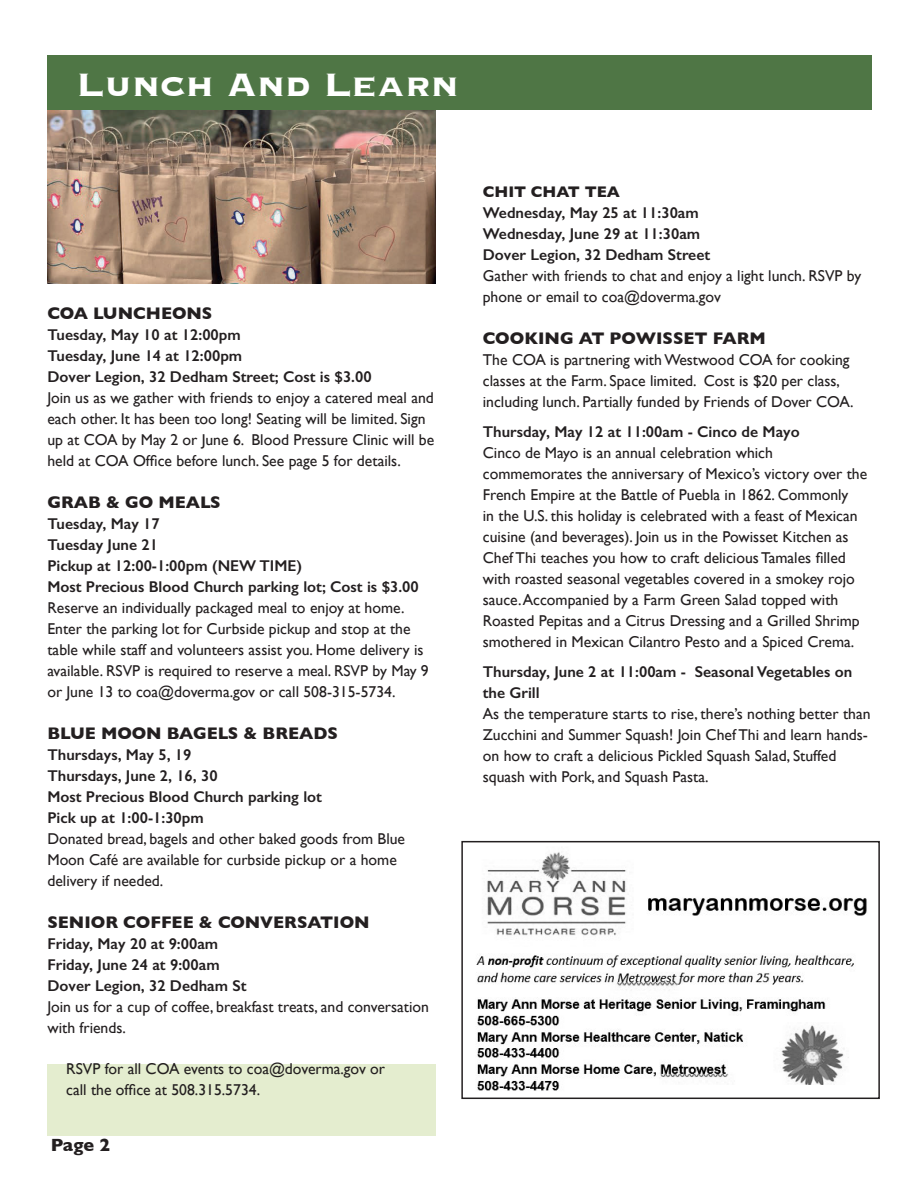
<style>
.page{position:relative;width:918px;height:1188px;background:#fff}
.page>*{position:absolute;margin:0;border:0;box-sizing:border-box;transform-origin:0 0}
.t1{font:700 42px "Copperplate";color:#fff}
.t2{font:700 18px "Gill Sans";color:#231f20}
.t3{font:700 17.1px "Gill Sans";color:#231f20}
.t4{font:15.75px/21px "Gill Sans";color:#231f20}
.s1{font-weight:600}
.s2{font-weight:700}
</style>
<div class="page">
<img style="left:47px;top:109px;width:389px;height:174px">
<div style="left:47px;top:1064px;width:389px;height:71px;background:#e4edcf"></div>
<div style="left:47px;top:55px;width:824px;height:54px;background:#4f7645"></div>
<img style="left:476px;top:852px;width:391px;height:239px">
<div style="left:461px;top:841px;width:419px;height:258px;border:2px solid #231f20"></div>
<p class="t1" style="left:76px;top:57px;width:384px">Lunch And Learn</p>
<p class="t3" style="left:47px;top:300px;width:166px">COA LUNCHEONS</p>
<p class="t4" style="left:47px;top:324px;width:388px"><span class="s1">Tuesday, May 10 at 12:00pm<br>Tuesday, June 14 at 12:00pm<br>Dover Legion, 32 Dedham Street; Cost is $3.00<br></span>Join us as we gather with friends to enjoy a catered meal and each other. It has been too long! Seating will be limited. Sign up at COA by May 2 or June 6. Blood Pressure Clinic will be held at COA Office before lunch. See page 5 for details.</p>
<p class="t3" style="left:47px;top:489px;width:175px">GRAB &amp; GO MEALS</p>
<p class="t4" style="left:47px;top:513px;width:383px"><span class="s1">Tuesday, May 17<br>Tuesday June 21<br>Pickup at 12:00-1:00pm (NEW TIME)<br>Most Precious Blood Church parking lot; Cost is $3.00<br></span>Reserve an individually packaged meal to enjoy at home.<br>Enter the parking lot for Curbside pickup and stop at the table while staff and volunteers assist you. Home delivery is available. RSVP is required to reserve a meal. RSVP by May 9 or June 13 to coa@doverma.gov or call 508-315-5734.</p>
<p class="t3" style="left:47px;top:720px;width:292px">BLUE MOON BAGELS &amp; BREADS</p>
<p class="t4" style="left:47px;top:744px;width:359px"><span class="s1">Thursdays, May 5, 19<br>Thursdays, June 2, 16, 30<br>Most Precious Blood Church parking lot<br>Pick up at 1:00-1:30pm<br></span>Donated bread, bagels and other baked goods from Blue Moon Café are available for curbside pickup or a home delivery if needed.</p>
<p class="t3" style="left:47px;top:909px;width:324px">SENIOR COFFEE &amp; CONVERSATION</p>
<p class="t4" style="left:47px;top:933px;width:383px"><span class="s1">Friday, May 20 at 9:00am<br>Friday, June 24 at 9:00am<br>Dover Legion, 32 Dedham St<br></span>Join us for a cup of coffee, breakfast treats, and conversation with friends.</p>
<p class="t4" style="left:66px;top:1058px;width:320px">RSVP for all COA events to coa@doverma.gov or call the office at 508.315.5734.</p>
<p class="t2" style="left:51px;top:1131px;width:61px">Page 2</p>
<p class="t4" style="left:483px;top:181px;width:380px"><span class="s2">CHIT CHAT TEA<br></span><span class="s1">Wednesday, May 25 at 11:30am<br>Wednesday, June 29 at 11:30am<br>Dover Legion, 32 Dedham Street<br></span>Gather with friends to chat and enjoy a light lunch. RSVP by phone or email to coa@doverma.gov</p>
<p class="t3" style="left:483px;top:325px;width:285px">COOKING AT POWISSET FARM</p>
<p class="t4" style="left:483px;top:349px;width:372px">The COA is partnering with Westwood COA for cooking classes at the Farm. Space limited. Cost is $20 per class, including lunch. Partially funded by Friends of Dover COA.</p>
<p class="t4" style="left:483px;top:421px;width:386px"><span class="s1">Thursday, May 12 at 11:00am - Cinco de Mayo<br></span>Cinco de Mayo is an annual celebration which commemorates the anniversary of Mexico’s victory over the French Empire at the Battle of Puebla in 1862. Commonly<br>in the U.S. this holiday is celebrated with a feast of Mexican cuisine (and beverages). Join us in the Powisset Kitchen as Chef Thi teaches you how to craft delicious Tamales filled with roasted seasonal vegetables covered in a smokey rojo sauce. Accompanied by a Farm Green Salad topped with Roasted Pepitas and a Citrus Dressing and a Grilled Shrimp smothered in Mexican Cilantro Pesto and a Spiced Crema.</p>
<p class="t4" style="left:483px;top:661px;width:389px"><span class="s1">Thursday, June 2 at 11:00am - Seasonal Vegetables on the Grill<br></span>As the temperature starts to rise, there’s nothing better than Zucchini and Summer Squash! Join Chef Thi and learn hands&shy;on how to craft a delicious Pickled Squash Salad, Stuffed squash with Pork, and Squash Pasta.</p>
</div>
